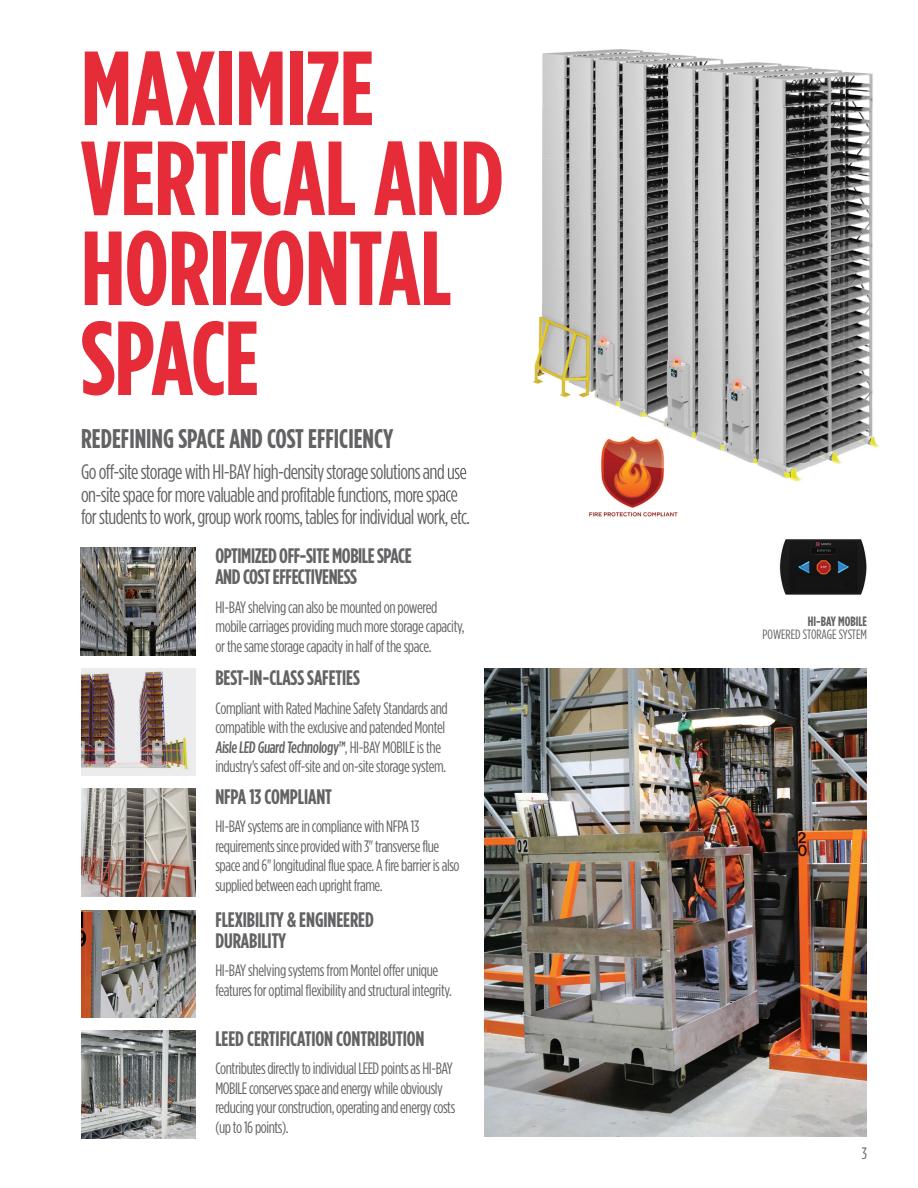
<style>
.page{position:relative;width:918px;height:1188px;background:#fff}
.page>*{position:absolute;margin:0;border:0;box-sizing:border-box;transform-origin:0 0}
.t1{font:700 105px/90px "Gotham Condensed";letter-spacing:-.01em;color:#e62b39}
.t2{font:700 27px "Gotham Condensed";color:#636366}
.t3{font:21px/22.5px "Gotham Condensed";letter-spacing:-.03em;color:#636366}
.t4{font:700 21px/21px "Gotham Condensed";letter-spacing:-.005em;color:#636366}
.t5{font:16.5px/19.5px "Gotham Condensed";letter-spacing:-.025em;color:#636366}
.t6{font:13.5px "Gotham Condensed";color:#636366}
.t7{font:700 13.5px "Gotham Condensed";color:#636366}
.s1{font-weight:500}
</style>
<div class="page">
<img style="left:81px;top:548px;width:114px;height:108px">
<div style="left:81px;top:668px;width:114px;height:108px;background:#ececee"></div>
<img style="left:81px;top:671px;width:109px;height:99px">
<img style="left:81px;top:1031px;width:114px;height:108px">
<img style="left:484px;top:668px;width:383px;height:469px">
<img style="left:779px;top:539px;width:88px;height:56px">
<img style="left:81px;top:789px;width:114px;height:108px">
<img style="left:542px;top:49px;width:331px;height:58px">
<img style="left:542px;top:107px;width:268px;height:51px">
<img style="left:810px;top:107px;width:70px;height:360px">
<img style="left:533px;top:158px;width:277px;height:324px">
<img style="left:433px;top:464px;width:34px;height:16px">
<img style="left:433px;top:490px;width:25px;height:14px">
<img style="left:435px;top:509px;width:32px;height:5px">
<img style="left:433px;top:141px;width:69px;height:74px">
<img style="left:433px;top:231px;width:18px;height:74px">
<img style="left:81px;top:910px;width:114px;height:108px">
<img style="left:586px;top:437px;width:95px;height:80px">
<h1 class="t1" style="left:81px;top:41px;width:425px">MAXIMIZE<br>VERTICAL AND<br>HORIZONTAL<br>SPACE</h1>
<h2 class="t2" style="left:81px;top:423px;width:314px">REDEFINING SPACE AND COST EFFICIENCY</h2>
<p class="t3" style="left:81px;top:460px;width:391px">Go off-site storage with HI-BAY high-density storage solutions and use on-site space for more valuable and profitable functions, more space for students to work, group work rooms, tables for individual work, etc.</p>
<p class="t4" style="left:215px;top:545px;width:198px">OPTIMIZED OFF-SITE MOBILE SPACE<br>AND COST EFFECTIVENESS</p>
<p class="t5" style="left:215px;top:597px;width:251px">HI-BAY shelving can also be mounted on powered mobile carriages providing much more storage capacity, or the same storage capacity in half of the space.</p>
<p class="t4" style="left:215px;top:667px;width:146px">BEST-IN-CLASS SAFETIES</p>
<p class="t5" style="left:215px;top:698px;width:234px">Compliant with Rated Machine Safety Standards and compatible with the exclusive and patended Montel <span class="s1">Aisle LED Guard Technology™</span>, HI-BAY MOBILE is the industry's safest off-site and on-site storage system.</p>
<p class="t4" style="left:215px;top:785px;width:118px">NFPA 13 COMPLIANT</p>
<p class="t5" style="left:215px;top:816px;width:246px">HI-BAY systems are in compliance with NFPA 13<br>requi rements since provided with 3" transverse flue space and 6" longitudinal flue space. A fire barrier is also supplied between each upright frame.</p>
<p class="t4" style="left:215px;top:909px;width:160px">FLEXIBILITY &amp; ENGINEERED<br>DURABILITY</p>
<p class="t5" style="left:215px;top:961px;width:238px">HI-BAY shelving systems from Montel offer unique features for optimal flexibility and structural integrity.</p>
<p class="t4" style="left:215px;top:1027px;width:211px">LEED CERTIFICATION CONTRIBUTION</p>
<p class="t5" style="left:215px;top:1059px;width:241px">Contributes directly to individual LEED points as HI-BAY MOBILE conserves space and energy while obviously reducing your construction, operating and energy costs (up to 16 points).</p>
<p class="t7" style="left:808px;top:613px;width:61px">HI-BAY MOBILE</p>
<p class="t6" style="left:763px;top:627px;width:106px">POWERED STORAGE SYSTEM</p>
<p class="t5" style="left:862px;top:1143px;width:7px">3</p>
</div>
